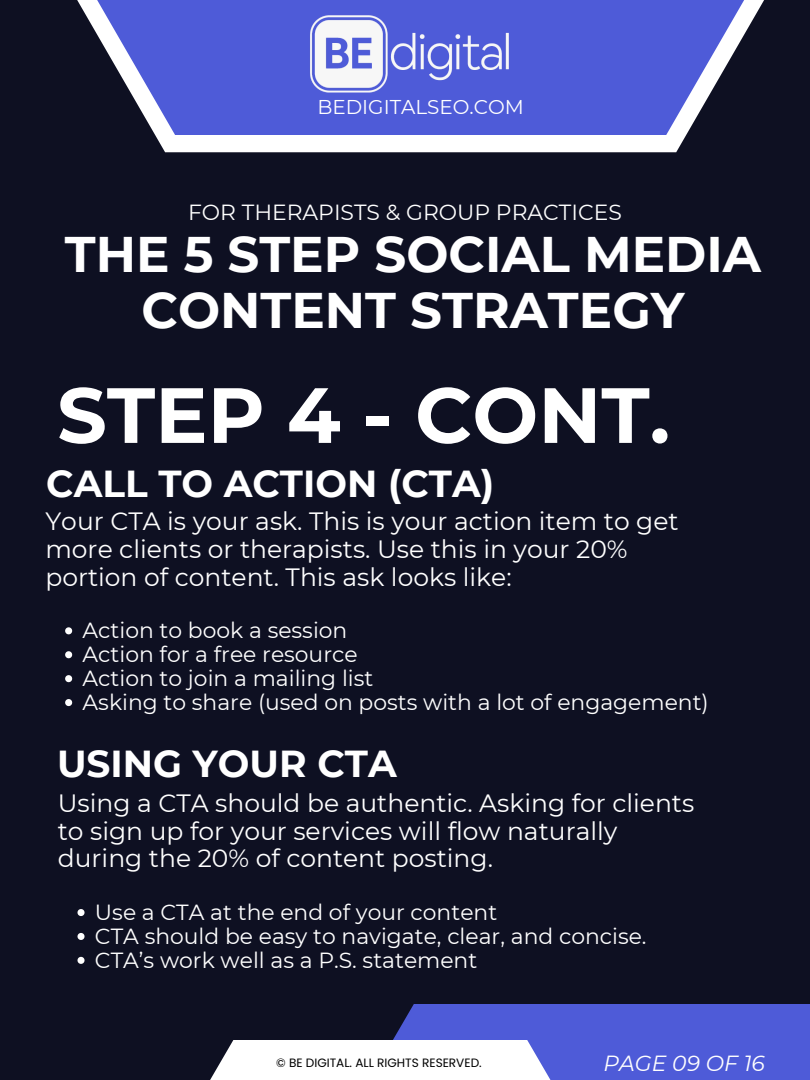
<style>
.page{position:relative;width:810px;height:1080px;background:#0e1022}
.page>*{position:absolute;margin:0;border:0;box-sizing:border-box;transform-origin:0 0}
.t1{font:700 78.12px "Montserrat";color:#fff}
.t2{font:700 49.94px/55.3px "Montserrat";color:#fff;text-align:center}
.t3{font:700 37.5px "Montserrat";color:#fff}
.t4{font:25px/27.6px "Montserrat";color:#fff}
.t5{font:21.88px "Montserrat";color:#fff}
.t6{font:italic 21.88px "Montserrat";color:#fff}
.t7{font:19.94px "Montserrat";color:#fff}
.t8{font:12.06px "Poppins";color:#000}
</style>
<div class="page">
<div style="left:155px;top:135px;width:531px;height:17px;background:#fff"></div>
<svg style="left:77px;top:0;width:687px;height:135px;fill:#4e5bd8"></svg>
<div style="left:357px;top:1004px;width:453px;height:76px;background:#4e5bd8"></div>
<svg style="left:210px;top:1040px;width:341px;height:40px;background:#f0f0f5"></svg>
<img style="left:285px;top:0;width:256px;height:107px">
<svg style="left:65px;top:627px;width:7px;height:7px"></svg>
<svg style="left:65px;top:651px;width:7px;height:7px"></svg>
<svg style="left:65px;top:675px;width:7px;height:7px"></svg>
<svg style="left:65px;top:699px;width:7px;height:7px"></svg>
<svg style="left:78px;top:909px;width:7px;height:7px"></svg>
<svg style="left:78px;top:933px;width:7px;height:7px"></svg>
<svg style="left:78px;top:957px;width:7px;height:7px"></svg>
<h1 class="t7" style="left:317px;top:95px;width:208px">BEDIGITALSEO.COM</h1>
<h5 class="t5" style="left:188px;top:198px;width:435px">FOR THERAPISTS &amp; GROUP PRACTICES</h5>
<p class="t2" style="left:65px;top:227px;width:698px">THE 5 STEP SOCIAL MEDIA<br>CONTENT STRATEGY</p>
<h2 class="t1" style="left:57px;top:367px;width:615px">STEP 4 - CONT.</h2>
<p class="t3" style="left:46px;top:461px;width:450px">CALL TO ACTION (CTA)</p>
<h3 class="t4" style="left:45px;top:508px;width:635px">Your CTA is your ask. This is your action item to get more clients or therapists. Use this in your 20% portion of content. This ask looks like:</h3>
<h4 class="t5" style="left:83px;top:617px;width:266px">Action to book a session</h4>
<p class="t5" style="left:83px;top:641px;width:276px">Action for a free resource</p>
<p class="t5" style="left:83px;top:665px;width:292px">Action to join a mailing list</p>
<p class="t5" style="left:83px;top:689px;width:628px">Asking to share (used on posts with a lot of engagement)</p>
<p class="t3" style="left:57px;top:740px;width:341px">USING YOUR CTA</p>
<h3 class="t4" style="left:58px;top:789px;width:638px">Using a CTA should be authentic. Asking for clients to sign up for your services will flow naturally during the 20% of content posting.</h3>
<h4 class="t5" style="left:95px;top:899px;width:404px">Use a CTA at the end of your content</h4>
<p class="t5" style="left:95px;top:923px;width:553px">CTA should be easy to navigate, clear, and concise.</p>
<p class="t5" style="left:95px;top:946px;width:384px">CTA’s work well as a P.S. statement</p>
<p class="t8" style="left:276px;top:1054px;width:207px">© BE DIGITAL. ALL RIGHTS RESERVED.</p>
<h5 class="t6" style="left:604px;top:1050px;width:163px">PAGE 09 OF 16</h5>
</div>
